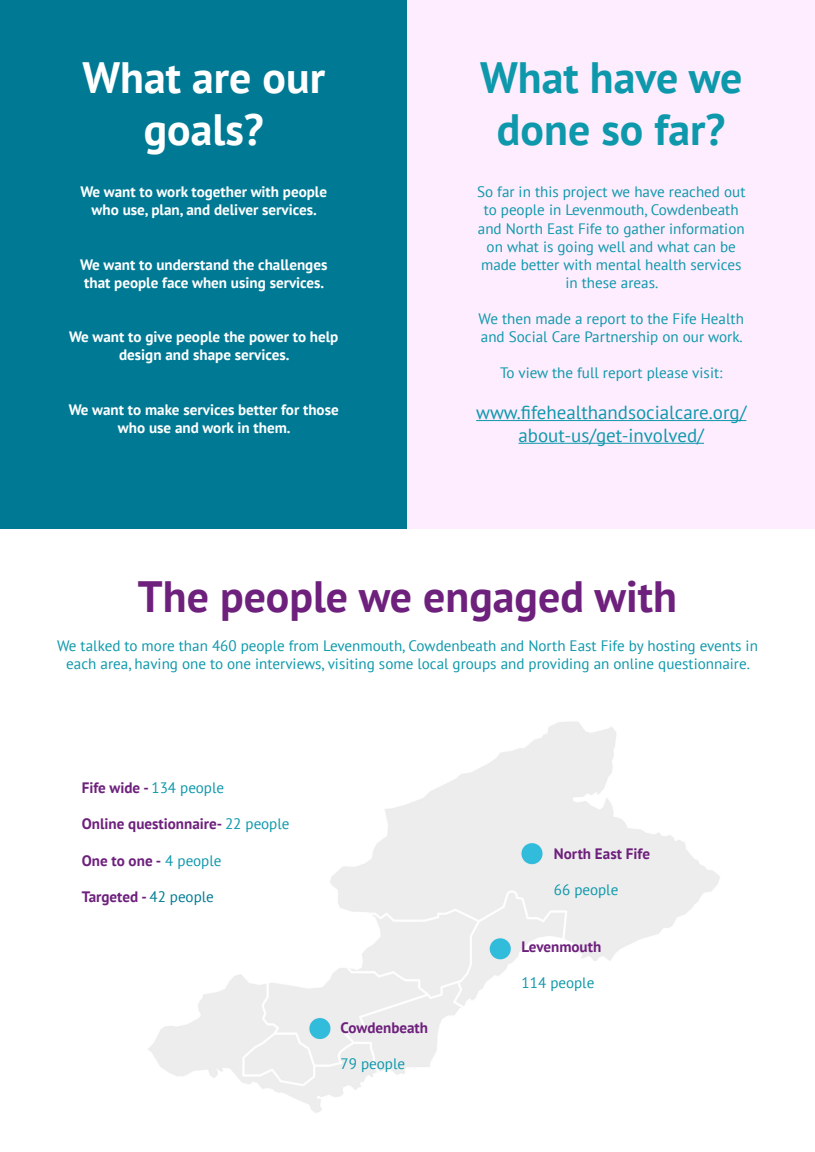
<style>
.page{position:relative;width:815px;height:1152px;background:#fff}
.page>*{position:absolute;margin:0;border:0;box-sizing:border-box;transform-origin:0 0}
.t1{font:700 43.6px "PT Sans";color:#6d207c}
.t2{font:700 43.6px/52.4px "PT Sans";color:#0e98ab;text-align:center}
.t3{font:700 43.6px/52.4px "PT Sans";color:#fff;text-align:center}
.t4{font:18.8px/22.8px "PT Sans";color:#0e98ab;text-align:center}
.t5{font:15.2px/18px "PT Sans";color:#0e98ab;text-align:center}
.t6{font:700 15.2px/18px "PT Sans";color:#fff;text-align:center}
.t7{font:700 15.2px "PT Sans";color:#6d207c}
.s1{font-weight:400;color:#0e98ab}
.s2{font-weight:400;color:#007a94}
</style>
<div class="page">
<img style="left:148px;top:721px;width:572px;height:392px">
<div style="left:0;top:0;width:407px;height:529px;background:#007a94"></div>
<div style="left:407px;top:0;width:407px;height:529px;background:#fdedff"></div>
<hr style="left:476px;top:420px;width:270px;height:1px;background:#0e98ab">
<hr style="left:518px;top:443px;width:185px;height:1px;background:#0e98ab">
<h1 class="t3" style="left:82px;top:50px;width:244px">What are our goals?</h1>
<p class="t6" style="left:80px;top:183px;width:248px">We want to work together with people who use, plan, and deliver services.</p>
<p class="t6" style="left:80px;top:255px;width:249px;text-align:left">We want to understand the challenges that people face when using services.</p>
<p class="t6" style="left:69px;top:328px;width:271px">We want to give people the power to help design and shape services.</p>
<p class="t6" style="left:69px;top:400px;width:271px">We want to make services better for those who use and work in them.</p>
<h1 class="t2" style="left:480px;top:50px;width:263px">What have we done so far?</h1>
<p class="t5" style="left:477px;top:183px;width:270px">So far in this project we have reached out to people in Levenmouth, Cowdenbeath and North East Fife to gather information on what is going well and what can be made better with mental health services in these areas.</p>
<p class="t5" style="left:478px;top:309px;width:267px;text-align:left">We then made a report to the Fife Health and Social Care Partnership on our work.</p>
<p class="t5" style="left:499px;top:364px;width:224px">To view the full report please visit:</p>
<p class="t4" style="left:476px;top:401px;width:271px">www.fifehealthandsocialcare.org/ about-us/get-involved/</p>
<h1 class="t1" style="left:138px;top:568px;width:540px">The people we engaged with</h1>
<p class="t5" style="left:57px;top:636px;width:702px">We talked to more than 460 people from Levenmouth, Cowdenbeath and North East Fife by hosting events in each area, having one to one interviews, visiting some local groups and providing an online questionnaire.</p>
<p class="t7" style="left:82px;top:778px;width:144px">Fife wide - <span class="s1">134 people</span></p>
<p class="t7" style="left:82px;top:814px;width:209px">Online questionnaire- <span class="s1">22 people</span></p>
<p class="t7" style="left:82px;top:850px;width:141px">One to one - <span class="s1">4 people</span></p>
<p class="t7" style="left:82px;top:886px;width:134px">Targeted - <span class="s2">42 people</span></p>
<p class="t7" style="left:340px;top:1017px;width:89px">Cowdenbeath</p>
<p class="t5" style="left:340px;top:1054px;width:66px">79 people</p>
<p class="t7" style="left:553px;top:844px;width:98px">North East Fife</p>
<p class="t5" style="left:553px;top:881px;width:66px">66 people</p>
<p class="t7" style="left:521px;top:937px;width:81px">Levenmouth</p>
<p class="t5" style="left:521px;top:973px;width:74px">114 people</p>
</div>
